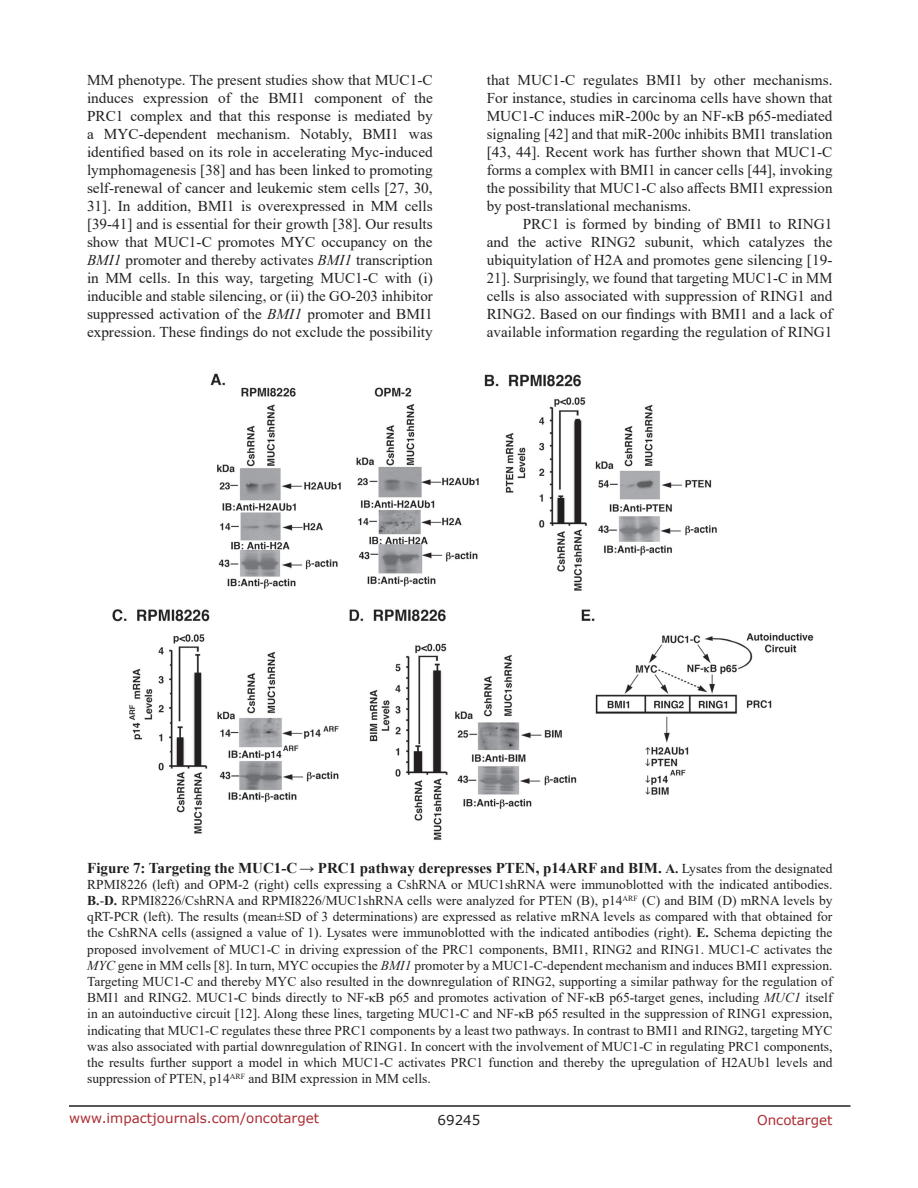
<style>
.page{position:relative;width:918px;height:1188px;background:#fff}
.page>*{position:absolute;margin:0;border:0;box-sizing:border-box;transform-origin:0 0}
.BodyText{font:15px/18px "Times New Roman";color:#221f22;text-align:justify}
.FigureText{font:700 15px "Times New Roman";color:#221f22}
.FigureText-2{font:13.5px/16.2px "Times New Roman";color:#221f22;text-align:justify}
.t1{font:13.5px "Verdana";color:#ac2b31}
.t2{font:13.5px "Verdana";color:#221f22}
.s1{font-style:italic}
.s2{font-size:13.5px}
.s3{font-weight:400;font-size:13.5px}
.s4{font-weight:700}
</style>
<div class="page">
<hr style="left:69px;top:1105px;width:781px;height:2px;background:#231f20">
<img style="left:112px;top:373px;width:702px;height:467px">
<p class="BodyText" style="left:87px;top:71px;width:347px">MM phenotype. The present studies show that MUC1-C induces expression of the BMI1 component of the PRC1 complex and that this response is mediated by a MYC-dependent mechanism. Notably, BMI1 was identified based on its role in accelerating Myc-induced lymphomagenesis [38] and has been linked to promoting self-renewal of cancer and leukemic stem cells [27, 30, 31]. In addition, BMI1 is overexpressed in MM cells [39-41] and is essential for their growth [38]. Our results show that MUC1-C promotes MYC occupancy on the <span class="s1">BMI1</span> promoter and thereby activates <span class="s1">BMI1</span> transcription in MM cells. In this way, targeting MUC1-C with (i) inducible and stable silencing, or (ii) the GO-203 inhibitor suppressed activation of the <span class="s1">BMI1</span> promoter and BMI1 expression. These findings do not exclude the possibility</p>
<p class="BodyText" style="left:487px;top:71px;width:347px">that MUC1-C regulates BMI1 by other mechanisms.<br>For instance, studies in carcinoma cells have shown that MUC1-C induces miR-200c by an NF-κB p65-mediated signaling [42] and that miR-200c inhibits BMI1 translation [43, 44]. Recent work has further shown that MUC1-C forms a complex with BMI1 in cancer cells [44], invoking the possibility that MUC1-C also affects BMI1 expression by post-translational mechanisms.</p>
<p class="BodyText" style="left:487px;top:215px;width:347px;text-indent:36px">PRC1 is formed by binding of BMI1 to RING1 and the active RING2 subunit, which catalyzes the ubiquitylation of H2A and promotes gene silencing [19- 21]. Surprisingly, we found that targeting MUC1-C in MM cells is also associated with suppression of RING1 and RING2. Based on our findings with BMI1 and a lack of available information regarding the regulation of RING1</p>
<p class="FigureText" style="left:87px;top:857px;width:747px">Figure 7: Targeting the MUC1-C→ PRC1 pathway derepresses PTEN, p14ARF and BIM. <span class="s2">A.</span> <span class="s3">Lysates from the designated</span></p>
<p class="FigureText-2" style="left:87px;top:876px;width:747px">RPMI8226 (left) and OPM-2 (right) cells expressing a CshRNA or MUC1shRNA were immunoblotted with the indicated antibodies.<br><span class="s4">B.</span>-<span class="s4">D.</span> RPMI8226/CshRNA and RPMI8226/MUC1shRNA cells were analyzed for PTEN (B), p14<sup>ARF</sup> (C) and BIM (D) mRNA levels by qRT-PCR (left). The results (mean±SD of 3 determinations) are expressed as relative mRNA levels as compared with that obtained for the CshRNA cells (assigned a value of 1). Lysates were immunoblotted with the indicated antibodies (right). <span class="s4">E.</span> Schema depicting the proposed involvement of MUC1-C in driving expression of the PRC1 components, BMI1, RING2 and RING1. MUC1-C activates the <span class="s1">MYC</span> gene in MM cells [8]. In turn, MYC occupies the <span class="s1">BMI1</span> promoter by a MUC1-C-dependent mechanism and induces BMI1 expression.<br>Targeting MUC1-C and thereby MYC also resulted in the downregulation of RING2, supporting a similar pathway for the regulation of BMI1 and RING2. MUC1-C binds directly to NF-κB p65 and promotes activation of NF-κB p65-target genes, including <span class="s1">MUC1</span> itself in an autoinductive circuit [12]. Along these lines, targeting MUC1-C and NF-κB p65 resulted in the suppression of RING1 expression, indicating that MUC1-C regulates these three PRC1 components by a least two pathways. In contrast to BMI1 and RING2, targeting MYC was also associated with partial downregulation of RING1. In concert with the involvement of MUC1-C in regulating PRC1 components, the results further support a model in which MUC1-C activates PRC1 function and thereby the upregulation of H2AUb1 levels and suppression of PTEN, p14<sup>ARF</sup> and BIM expression in MM cells.</p>
<p class="t1" style="left:69px;top:1109px;width:252px">www.impactjournals.com/oncotarget</p>
<p class="t2" style="left:438px;top:1111px;width:44px">69245</p>
<p class="t1" style="left:757px;top:1111px;width:77px">Oncotarget</p>
</div>
